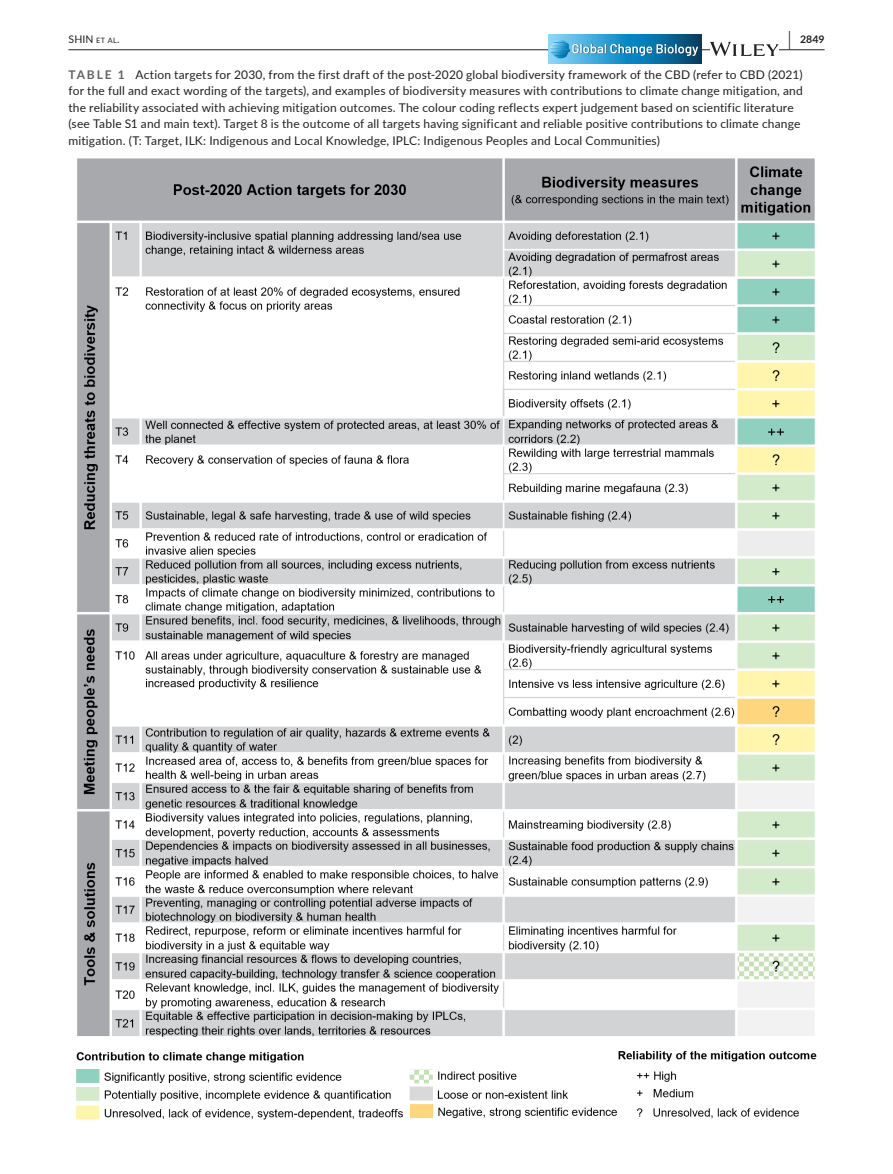
<style>
.page{position:relative;width:893px;height:1174px;background:#fff}
.page>*{position:absolute;margin:0;border:0;box-sizing:border-box;transform-origin:0 0}
.t1{font:12px/16.5px "Lato";letter-spacing:.015em;color:#231f20}
.t2{font:10.5px "Lato";color:#231f20}
.t3{font:700 10.5px "Lato";color:#231f20}
.s1{font-size:7.35px}
.s2{font-size:19.5px}
.s3{font-weight:700;color:#636366}
</style>
<div class="page">
<hr style="left:68px;top:49px;width:756px;height:1px;background:#231f20">
<svg style="left:548px;top:34px;width:153px;height:30px;background:#2b8dbd"></svg>
<svg style="left:550px;top:40px;width:149px;height:18px;background:#4999c2"></svg>
<svg style="left:710px;top:42px;width:69px;height:14px"></svg>
<img style="left:76px;top:158px;width:741px;height:962px">
<p class="t2" style="left:68px;top:31px;width:53px">SHIN <span class="s1">et al</span>.</p>
<p class="t3" style="left:789px;top:31px;width:37px"><span class="s2">|</span> 2849</p>
<p class="t1" style="left:68px;top:66px;width:736px"><span class="s3">TABLE 1</span> Action targets for 2030, from the first draft of the post-2020 global biodiversity framework of the CBD (refer to CBD (2021) for the full and exact wording of the targets), and examples of biodiversity measures with contributions to climate change mitigation, and the reliability associated with achieving mitigation outcomes. The colour coding reflects expert judgement based on scientific literature (see Table S1 and main text). Target 8 is the outcome of all targets having significant and reliable positive contributions to climate change mitigation. (T: Target, ILK: Indigenous and Local Knowledge, IPLC: Indigenous Peoples and Local Communities)</p>
</div>
